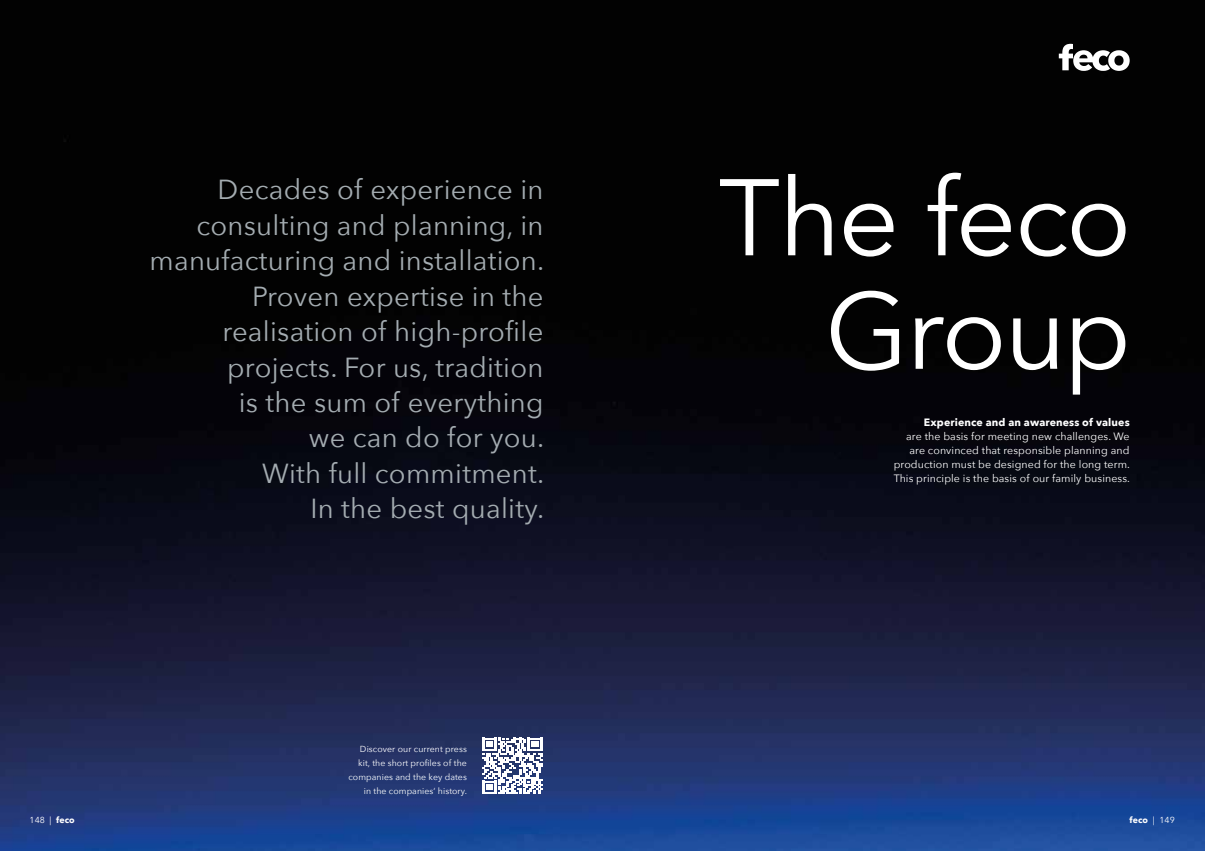
<style>
.page{position:relative;width:1205px;height:851px;background:#fff}
.page>*{position:absolute;margin:0;border:0;box-sizing:border-box;transform-origin:0 0}
.t1{font:107.5px/113.4px "Avenir Next";letter-spacing:-.025em;color:#fff;text-align:right}
.t2{font:27.5px/35.4px "Avenir Next";letter-spacing:.01em;color:#a4acb1;text-align:right}
.t3{font:10.62px/14.1px "Avenir Next";letter-spacing:.01em;color:#fff;text-align:right}
.t4{font:700 10.62px "Avenir Next";letter-spacing:.01em;color:#fff}
.t5{font:8.75px/14.1px "Avenir Next";letter-spacing:.01em;color:#fff;text-align:right}
.t6{font:700 8.75px "Avenir Next";color:#fff}
.s1{font-weight:700}
.s2{font-weight:400}
</style>
<div class="page">
<img style="left:0;top:0;width:1205px;height:850px">
<svg style="left:1059px;top:44px;width:70px;height:27px"></svg>
<svg style="left:482px;top:737px;width:60px;height:57px"></svg>
<p class="t2" style="left:149px;top:171px;width:396px">Decades of experience in consulting and planning, in manufacturing and installation.<br>Proven expertise in the realisation of high-profile projects. For us, tradition<br>is the sum of everything<br>we can do for you.<br>With full commitment.<br>In the best quality.</p>
<p class="t5" style="left:348px;top:741px;width:120px">Discover our current press kit, the short profiles of the companies and the key dates in the companies‘ history.</p>
<h1 class="t1" style="left:719px;top:156px;width:414px">The feco<br>Group</h1>
<p class="t4" style="left:924px;top:412px;width:207px">Experience and an awareness of values</p>
<p class="t3" style="left:893px;top:428px;width:238px">are the basis for meeting new challenges. We are convinced that responsible planning and production must be designed for the long term.<br>This principle is the basis of our family business.</p>
<p class="t5" style="left:30px;top:812px;width:47px">148 | <span class="s1">feco</span></p>
<p class="t6" style="left:1129px;top:811px;width:47px">feco <span class="s2">| 149</span></p>
</div>
